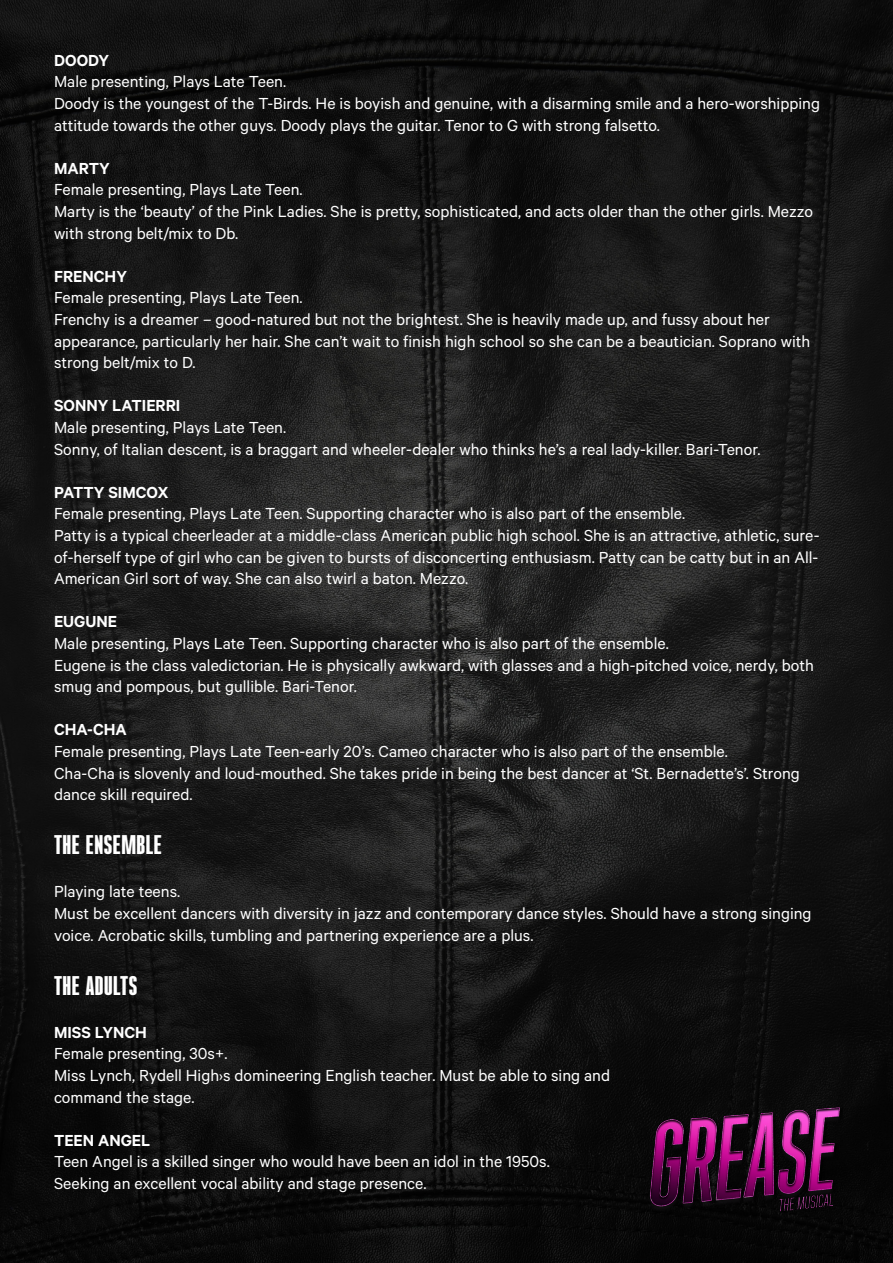
<style>
.page{position:relative;width:893px;height:1263px;background:#fff}
.page>*{position:absolute;margin:0;border:0;box-sizing:border-box;transform-origin:0 0}
.t1{font:900 27px "Ristretto Pro";letter-spacing:.02em;color:#fff}
.t2{font:18px/21.6px "Calibre";color:#fff}
.t3{font:600 18px "Calibre";color:#fff}
</style>
<div class="page">
<img style="left:0;top:0;width:893px;height:1263px">
<img style="left:642px;top:1100px;width:206px;height:124px">
<p class="t3" style="left:54px;top:49px;width:57px">DOODY</p>
<p class="t2" style="left:54px;top:70px;width:767px">Male presenting, Plays Late Teen.<br>Doody is the youngest of the T-Birds. He is boyish and genuine, with a disarming smile and a hero-worshipping attitude towards the other guys. Doody plays the guitar. Tenor to G with strong falsetto.</p>
<p class="t3" style="left:54px;top:157px;width:57px">MARTY</p>
<p class="t2" style="left:54px;top:178px;width:761px">Female presenting, Plays Late Teen.<br>Marty is the ‘beauty’ of the Pink Ladies. She is pretty, sophisticated, and acts older than the other girls. Mezzo with strong belt/mix to Db.</p>
<p class="t3" style="left:54px;top:265px;width:75px">FRENCHY</p>
<p class="t2" style="left:54px;top:286px;width:758px">Female presenting, Plays Late Teen.<br>Frenchy is a dreamer – good-natured but not the brightest. She is heavily made up, and fussy about her appearance, particularly her hair. She can’t wait to finish high school so she can be a beautician. Soprano with strong belt/mix to D.</p>
<p class="t3" style="left:54px;top:395px;width:128px">SONNY LATIERRI</p>
<p class="t2" style="left:54px;top:416px;width:708px">Male presenting, Plays Late Teen.<br>Sonny, of Italian descent, is a braggart and wheeler-dealer who thinks he’s a real lady-killer. Bari-Tenor.</p>
<p class="t3" style="left:54px;top:481px;width:116px">PATTY SIMCOX</p>
<p class="t2" style="left:54px;top:502px;width:767px">Female presenting, Plays Late Teen. Supporting character who is also part of the ensemble.<br>Patty is a typical cheerleader at a middle-class American public high school. She is an attractive, athletic, sure&shy;of-herself type of girl who can be given to bursts of disconcerting enthusiasm. Patty can be catty but in an All-American Girl sort of way. She can also twirl a baton. Mezzo.</p>
<p class="t3" style="left:54px;top:611px;width:65px">EUGUNE</p>
<p class="t2" style="left:54px;top:632px;width:761px">Male presenting, Plays Late Teen. Supporting character who is also part of the ensemble.<br>Eugene is the class valedictorian. He is physically awkward, with glasses and a high-pitched voice, nerdy, both smug and pompous, but gullible. Bari-Tenor.</p>
<p class="t3" style="left:54px;top:719px;width:74px">CHA-CHA</p>
<p class="t2" style="left:54px;top:740px;width:747px">Female presenting, Plays Late Teen-early 20’s. Cameo character who is also part of the ensemble.<br>Cha-Cha is slovenly and loud-mouthed. She takes pride in being the best dancer at ‘St. Bernadette’s’. Strong dance skill required.</p>
<h1 class="t1" style="left:54px;top:829px;width:109px">THE ENSEMBLE</h1>
<p class="t2" style="left:54px;top:880px;width:759px">Playing late teens.<br>Must be excellent dancers with diversity in jazz and contemporary dance styles. Should have a strong singing voice. Acrobatic skills, tumbling and partnering experience are a plus.</p>
<h1 class="t1" style="left:54px;top:969px;width:85px">THE ADULTS</h1>
<p class="t3" style="left:54px;top:1021px;width:94px">MISS LYNCH</p>
<p class="t2" style="left:54px;top:1042px;width:558px">Female presenting, 30s+.<br>Miss Lynch, Rydell High›s domineering English teacher. Must be able to sing and command the stage.</p>
<p class="t3" style="left:54px;top:1129px;width:98px">TEEN ANGEL</p>
<p class="t2" style="left:54px;top:1150px;width:497px">Teen Angel is a skilled singer who would have been an idol in the 1950s.<br>Seeking an excellent vocal ability and stage presence.</p>
</div>
